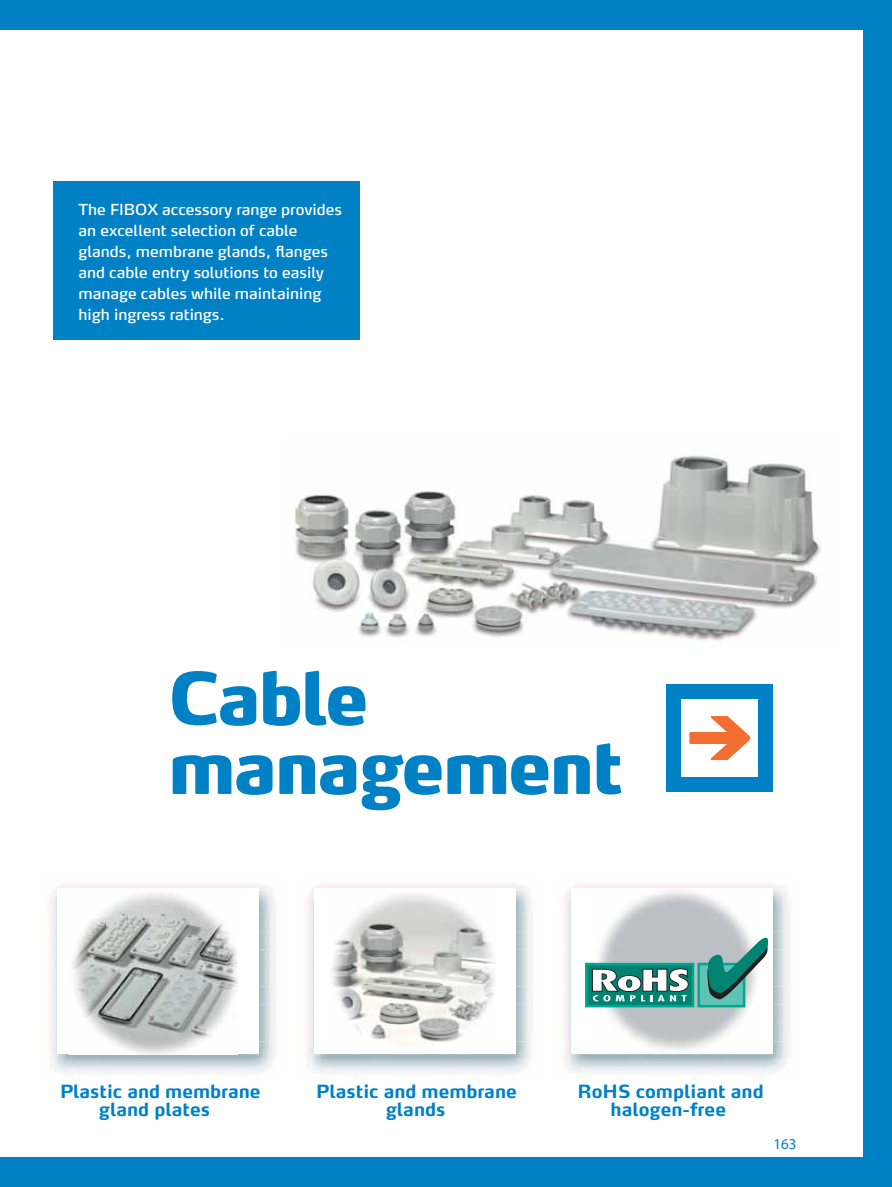
<style>
.page{position:relative;width:892px;height:1187px;background:#fff}
.page>*{position:absolute;margin:0;border:0;box-sizing:border-box;transform-origin:0 0}
.t1{font:900 72px/69px "Max Pro";letter-spacing:-.04em;color:#0081c6}
.t2{font:700 18px "Max Pro";color:#0081c6}
.t3{font:15px/21px "Max Pro";color:#fff}
.t4{font:15px "Myriad";color:#0081c6}
</style>
<div class="page">
<div style="left:862px;top:0;width:29px;height:1186px;background:#0081c6"></div>
<div style="left:0;top:1156px;width:891px;height:30px;background:#0081c6"></div>
<div style="left:0;top:0;width:891px;height:30px;background:#0081c6"></div>
<div style="left:689px;top:731px;width:44px;height:13px;background:#f36f31;border-radius:2px"></div>
<svg style="left:710px;top:716px;width:40px;height:44px"></svg>
<div style="left:666px;top:699px;width:14px;height:77px;background:#0081c6"></div>
<div style="left:680px;top:684px;width:78px;height:15px;background:#0081c6"></div>
<div style="left:758px;top:699px;width:14px;height:77px;background:#0081c6"></div>
<div style="left:680px;top:776px;width:78px;height:15px;background:#0081c6"></div>
<div style="left:666px;top:684px;width:14px;height:15px;background:#0081c6"></div>
<div style="left:758px;top:684px;width:14px;height:15px;background:#0081c6"></div>
<div style="left:758px;top:776px;width:14px;height:15px;background:#0081c6"></div>
<div style="left:666px;top:776px;width:14px;height:15px;background:#0081c6"></div>
<img style="left:563px;top:884px;width:226px;height:189px">
<div style="left:571px;top:888px;width:201px;height:165px;background:#fff"></div>
<img style="left:306px;top:884px;width:226px;height:189px">
<div style="left:314px;top:888px;width:201px;height:165px;background:#fff"></div>
<img style="left:49px;top:884px;width:226px;height:189px">
<div style="left:57px;top:888px;width:201px;height:165px;background:#fff"></div>
<img style="left:294px;top:455px;width:527px;height:186px">
<img style="left:593px;top:887px;width:164px;height:163px">
<div style="left:698px;top:963px;width:45px;height:42px;background:#5ec4b5"></div>
<div style="left:697px;top:962px;width:48px;height:45px;border:2px solid #00a890"></div>
<div style="left:586px;top:963px;width:106px;height:42px;background:#008370"></div>
<div style="left:584px;top:962px;width:110px;height:45px;border:2px solid #00a890"></div>
<svg style="left:707px;top:937px;width:60px;height:62px"></svg>
<svg style="left:591px;top:968px;width:97px;height:33px"></svg>
<img style="left:70px;top:894px;width:167px;height:161px">
<img style="left:332px;top:894px;width:163px;height:150px">
<div style="left:53px;top:181px;width:306px;height:158px;background:#0081c6"></div>
<p class="t3" style="left:78px;top:200px;width:265px">The FIBOX accessory range provides an excellent selection of cable glands, membrane glands, flanges and cable entry solutions to easily manage cables while maintaining high ingress ratings.</p>
<h1 class="t1" style="left:167px;top:668px;width:457px">Cable management</h1>
<p class="t2" style="left:60px;top:1082px;width:202px">Plastic and membrane</p>
<p class="t2" style="left:316px;top:1082px;width:202px">Plastic and membrane</p>
<p class="t2" style="left:577px;top:1082px;width:188px">RoHS compliant and</p>
<p class="t2" style="left:99px;top:1100px;width:112px">gland plates</p>
<p class="t2" style="left:385px;top:1100px;width:61px">glands</p>
<p class="t2" style="left:610px;top:1100px;width:117px">halogen-free</p>
<p class="t4" style="left:773px;top:1137px;width:25px">163</p>
</div>
